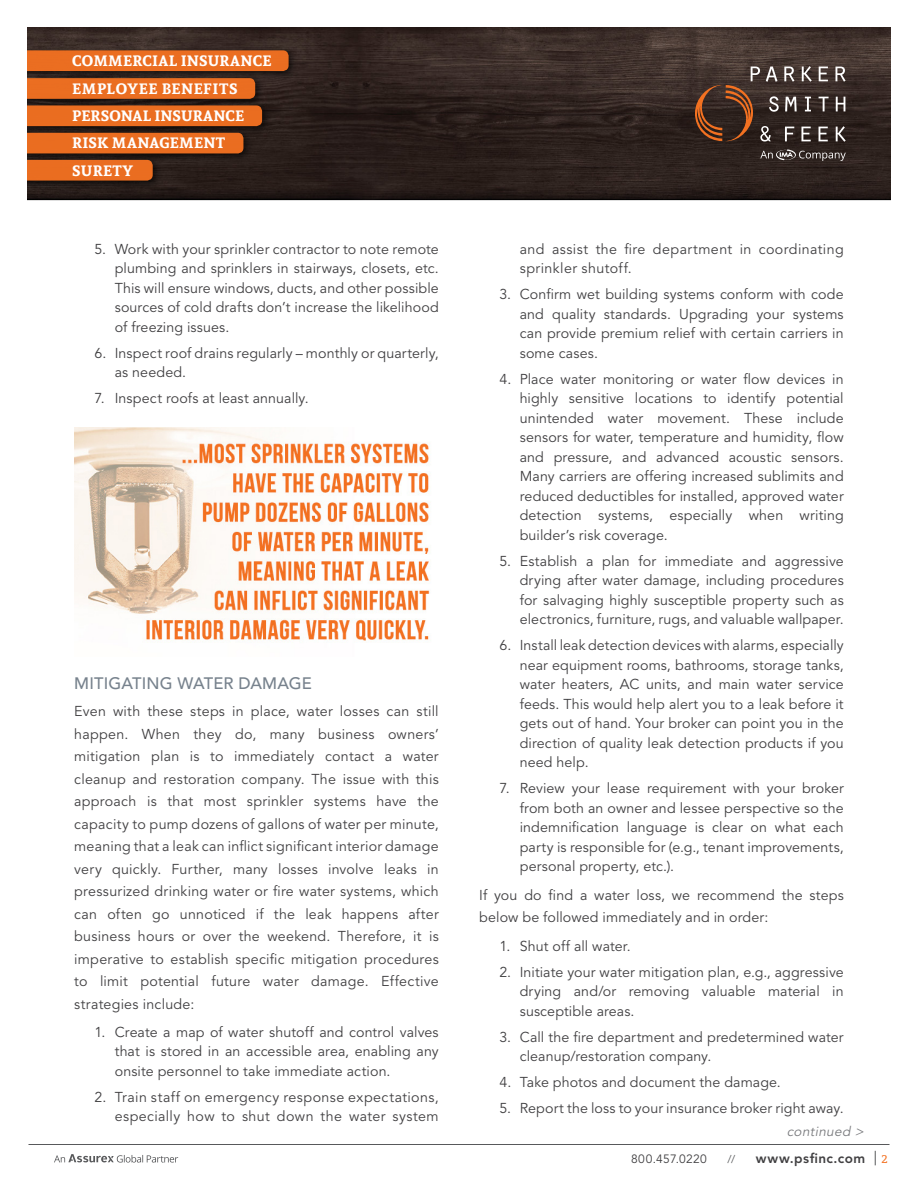
<style>
.page{position:relative;width:918px;height:1188px;background:#fff}
.page>*{position:absolute;margin:0;border:0;box-sizing:border-box;transform-origin:0 0}
.t1{font:500 16.5px "Avenir LT Std";letter-spacing:.01em;color:#77828d}
.t2{font:700 15px/27.3px "Andada";letter-spacing:.015em;color:#fff}
.t3{font:14.25px/19.5px "Avenir LT Std";letter-spacing:.01em;color:#414042;text-align:justify}
.t4{font:14.25px/19.5px "Avenir LT Std";letter-spacing:.03em;color:#414042;text-align:right}
.t5{font:800 13.5px "Avenir LT Std";letter-spacing:.04em;color:#414042}
.t6{font:italic 13.5px "Avenir LT Std";color:#797a7d}
.t7{font:12px "Avenir LT Std";letter-spacing:.03em;color:#414042}
.t8{font:12px "Andada";color:#f37121}
.t9{font:11.25px "Avenir LT Std";color:#58595b}
</style>
<div class="page">
<hr style="left:28px;top:1144px;width:862px;height:1px;background:#58595b">
<svg style="left:54px;top:1154px;width:124px;height:9px"></svg>
<svg style="left:875px;top:1151px;width:1px;height:14px"></svg>
<img style="left:74px;top:428px;width:356px;height:215px">
<svg style="left:27px;top:27px;width:864px;height:174px;background:#4e3123"></svg>
<p class="t2" style="left:72px;top:47px;width:201px">COMMERCIAL INSURANCE<br>EMPLOYEE BENEFITS<br>PERSONAL INSURANCE<br>RISK MANAGEMENT<br>SURETY</p>
<p class="t3" style="left:115px;top:240px;width:326px;text-indent:-20px">5. Work with your sprinkler contractor to note remote plumbing and sprinklers in stairways, closets, etc.<br>This will ensure windows, ducts, and other possible sources of cold drafts don’t increase the likelihood of freezing issues.</p>
<p class="t3" style="left:115px;top:343px;width:325px;text-indent:-20px">6. Inspect roof drains regularly – monthly or quarterly, as needed.</p>
<p class="t3" style="left:94px;top:389px;width:216px">7. Inspect roofs at least annually.</p>
<p class="t1" style="left:74px;top:674px;width:239px">MITIGATING WATER DAMAGE</p>
<p class="t3" style="left:74px;top:701px;width:366px;line-height:22.5px">Even with these steps in place, water losses can still happen. When they do, many business owners’ mitigation plan is to immediately contact a water cleanup and restoration company. The issue with this approach is that most sprinkler systems have the capacity to pump dozens of gallons of water per minute, meaning that a leak can inflict significant interior damage very quickly. Further, many losses involve leaks in pressurized drinking water or fire water systems, which can often go unnoticed if the leak happens after business hours or over the weekend. Therefore, it is imperative to establish specific mitigation procedures to limit potential future water damage. Effective strategies include:</p>
<p class="t3" style="left:115px;top:1023px;width:326px;text-indent:-20px">1. Create a map of water shutoff and control valves that is stored in an accessible area, enabling any onsite personnel to take immediate action.</p>
<p class="t4" style="left:94px;top:1088px;width:346px">2. Train staff on emergency response expectations, especially how to shut down the water system</p>
<p class="t4" style="left:520px;top:240px;width:325px;text-align:left">and assist the fire department in coordinating sprinkler shutoff.</p>
<p class="t3" style="left:520px;top:285px;width:325px;text-indent:-20px">3. Confirm wet building systems conform with code and quality standards. Upgrading your systems can provide premium relief with certain carriers in some cases.</p>
<p class="t3" style="left:520px;top:369px;width:326px;text-indent:-20px">4. Place water monitoring or water flow devices in highly sensitive locations to identify potential unintended water movement. These include sensors for water, temperature and humidity, flow and pressure, and advanced acoustic sensors.<br>Many carriers are offering increased sublimits and reduced deductibles for installed, approved water detection systems, especially when writing builder’s risk coverage.</p>
<p class="t3" style="left:520px;top:551px;width:326px;text-indent:-20px">5. Establish a plan for immediate and aggressive drying after water damage, including procedures for salvaging highly susceptible property such as electronics, furniture, rugs, and valuable wallpaper.</p>
<p class="t3" style="left:520px;top:636px;width:326px;text-indent:-20px">6. Install leak detection devices with alarms, especially near equipment rooms, bathrooms, storage tanks, water heaters, AC units, and main water service feeds. This would help alert you to a leak before it gets out of hand. Your broker can point you in the direction of quality leak detection products if you need help.</p>
<p class="t3" style="left:520px;top:779px;width:326px;text-indent:-20px">7. Review your lease requirement with your broker from both an owner and lessee perspective so the indemnification language is clear on what each party is responsible for (e.g., tenant improvements, personal property, etc.).</p>
<p class="t3" style="left:479px;top:884px;width:366px;line-height:22.5px">If you do find a water loss, we recommend the steps below be followed immediately and in order:</p>
<p class="t3" style="left:499px;top:936px;width:133px">1. Shut off all water.</p>
<p class="t3" style="left:520px;top:962px;width:325px;text-indent:-20px">2. Initiate your water mitigation plan, e.g., aggressive drying and/or removing valuable material in susceptible areas.</p>
<p class="t3" style="left:520px;top:1027px;width:325px;text-indent:-20px">3. Call the fire department and predetermined water cleanup/restoration company.</p>
<p class="t3" style="left:499px;top:1073px;width:283px">4. Take photos and document the damage.</p>
<p class="t3" style="left:499px;top:1099px;width:346px">5. Report the loss to your insurance broker right away.</p>
<p class="t6" style="left:787px;top:1123px;width:81px">continued &gt;</p>
<p class="t7" style="left:631px;top:1152px;width:77px">800.457.0220</p>
<p class="t9" style="left:727px;top:1152px;width:9px">//</p>
<p class="t5" style="left:756px;top:1150px;width:111px">www.psfinc.com</p>
<p class="t8" style="left:881px;top:1151px;width:8px">2</p>
</div>
